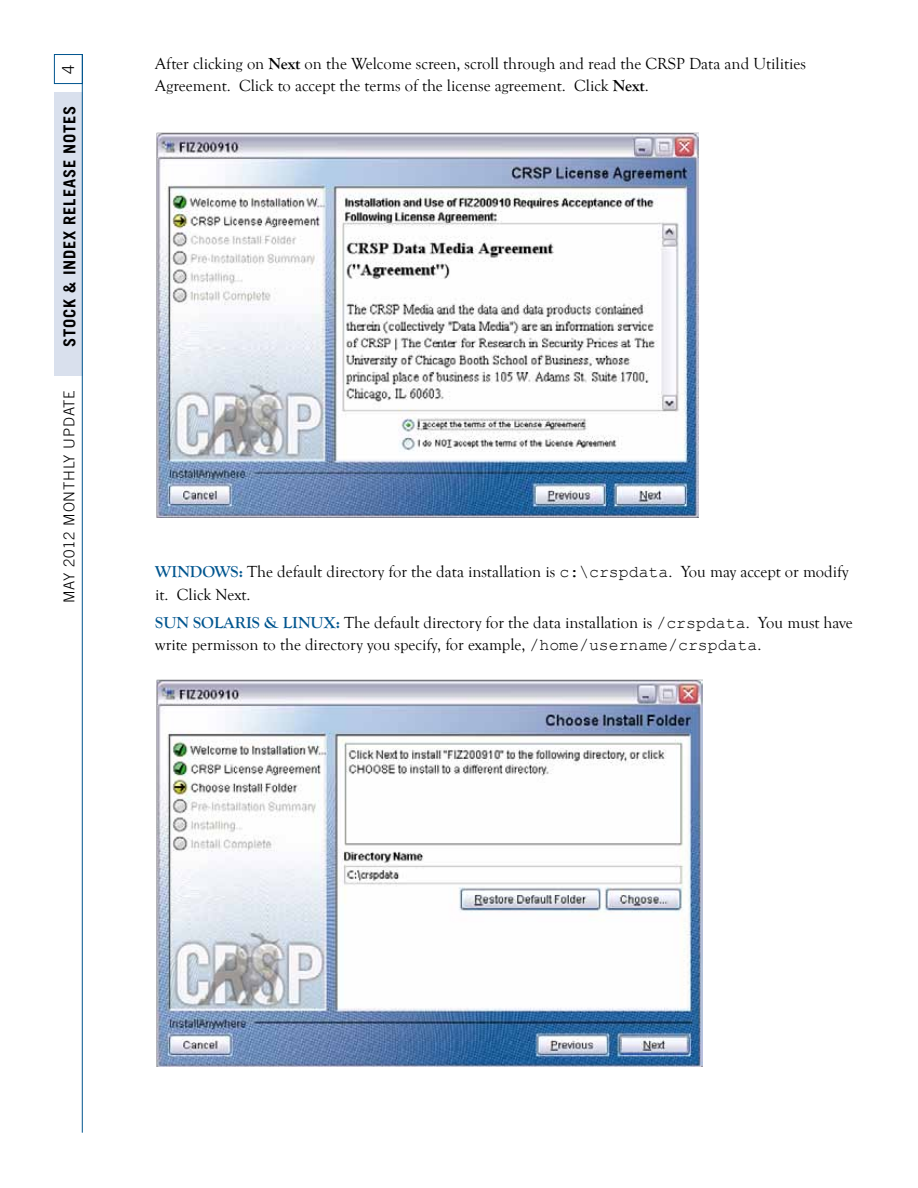
<style>
.page{position:relative;width:918px;height:1188px;background:#fff}
.page>*{position:absolute;margin:0;border:0;box-sizing:border-box;transform-origin:0 0}
.t1{font:16.5px/22.5px "Goudy Old Style T";color:#000}
.t2{font:700 16.5px "Trade Gothic";letter-spacing:.05em;color:#000}
.t3{font:300 16.5px "Trade Gothic";color:#000}
.t4{font:300 15px "Trade Gothic";letter-spacing:.05em;color:#000}
.s1{font-weight:700}
.s2{font-weight:700;color:#00558f}
.s3{font-family:"Courier New"}
</style>
<div class="page">
<div style="left:54px;top:92px;width:29px;height:284px;background:#d9e0ed"></div>
<hr style="left:82px;top:54px;width:1px;height:1079px;background:#00558f">
<div style="left:54px;top:54px;width:29px;height:30px;border:1px solid #00558f"></div>
<img style="left:156px;top:133px;width:542px;height:384px">
<img style="left:156px;top:679px;width:546px;height:388px">
<p class="t3" style="left:58px;top:74px;width:11px;rotate:-90deg">4</p>
<p class="t1" style="left:155px;top:52px;width:652px">After clicking on <span class="s1">NEXT</span> on the Welcome screen, scroll through and read the CRSP Data and Utilities<br>Agreement. Click to accept the terms of the license agreement. Click <span class="s1">NEXT</span>.</p>
<p class="t2" style="left:59px;top:347px;width:242px;rotate:-90deg">Stock &amp; Index Release Notes</p>
<p class="t4" style="left:60px;top:603px;width:214px;rotate:-90deg">May 2012 Monthly Update</p>
<p class="t1" style="left:155px;top:561px;width:695px"><span class="s2">WINDOWS:</span> The default directory for the data installation is <span class="s3">c:\crspdata</span>. You may accept or modify it. Click Next.</p>
<p class="t1" style="left:155px;top:611px;width:699px"><span class="s2">SUN SOLARIS &amp; LINUX:</span> The default directory for the data installation is <span class="s3">/crspdata</span>. You must have write permisson to the directory you specify, for example, <span class="s3">/home/username/crspdata</span>.</p>
</div>
